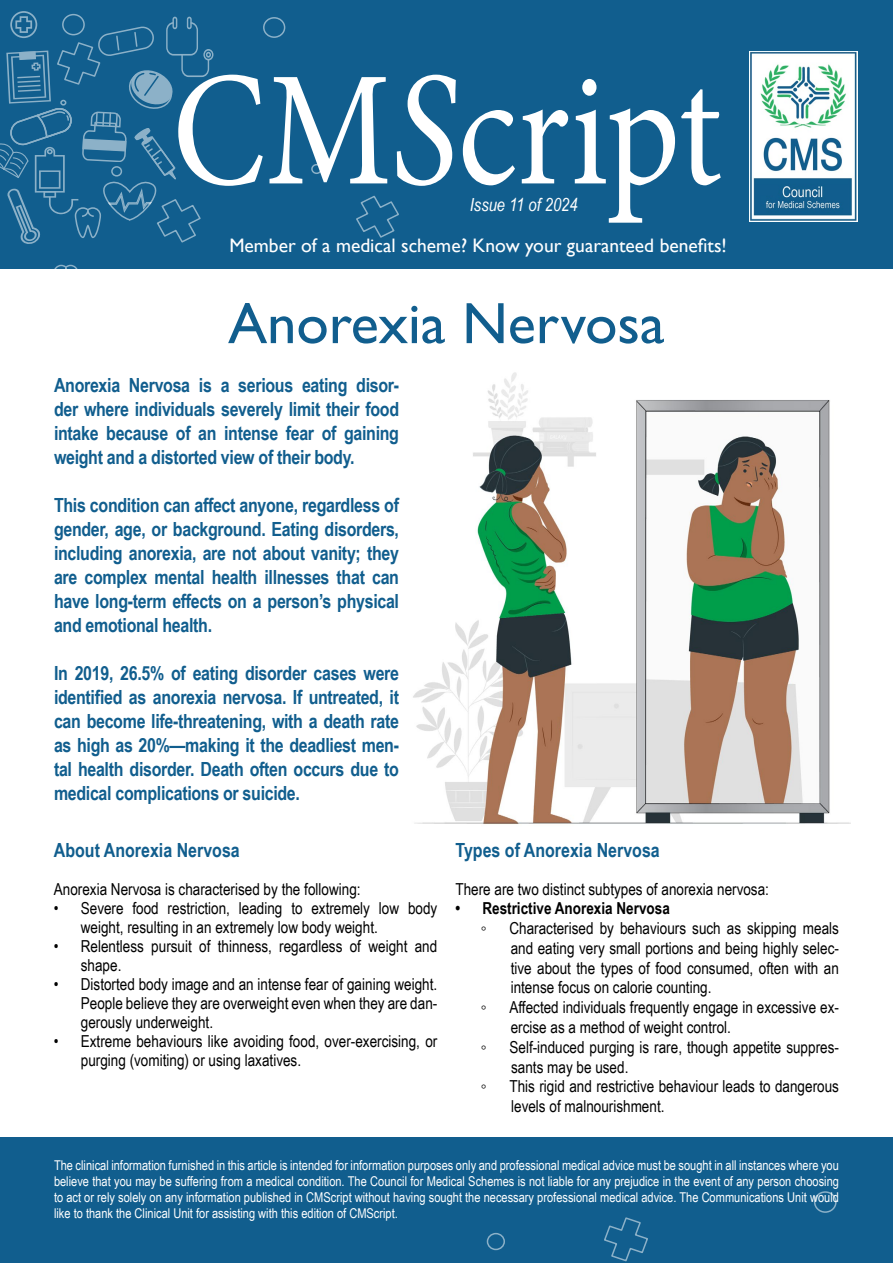
<style>
.page{position:relative;width:893px;height:1263px;background:#fff}
.page>*{position:absolute;margin:0;border:0;box-sizing:border-box;transform-origin:0 0}
.t1{font:163.5px "Minion Pro";color:#fff;scale:.86 1}
.t2{font:58.5px "Gill Sans";color:#115e8e}
.t3{font:700 19.5px/24px "Arial Narrow";letter-spacing:-.015em;color:#115e8e;text-align:justify}
.t4{font:19.5px "Gill Sans";color:#fff}
.t5{font:italic 18px "Arial Narrow";color:#fff}
.t6{font:16.5px/19.8px "Arial Narrow";color:#000}
.t7{font:700 16.5px "Arial Narrow";color:#000}
.t8{font:13.5px/16.2px "Arial Narrow";color:#fff;text-align:justify}
.s1{font-style:italic}
</style>
<div class="page">
<div style="left:0;top:1137px;width:893px;height:126px;background:#115e8e"></div>
<div style="left:0;top:0;width:893px;height:268px;background:#115e8e"></div>
<img style="left:750px;top:52px;width:107px;height:170px">
<svg style="left:202px;top:17px;width:198px;height:252px"></svg>
<svg style="left:0;top:11px;width:213px;height:234px"></svg>
<svg style="left:486px;top:1191px;width:351px;height:71px"></svg>
<svg style="left:53px;top:265px;width:25px;height:4px"></svg>
<img style="left:413px;top:372px;width:437px;height:453px">
<h1 class="t1" style="left:172px;top:22px;width:641px">CM<span class="s1">S</span>cript</h1>
<p class="t5" style="left:470px;top:192px;width:109px">Issue 11 of 2024</p>
<p class="t4" style="left:229px;top:234px;width:499px">Member of a medical scheme? Know your guaranteed benefits!</p>
<h2 class="t2" style="left:228px;top:289px;width:438px">Anorexia Nervosa</h2>
<p class="t3" style="left:54px;top:372px;width:347px">Anorexia Nervosa is a serious eating disor&shy;der where individuals severely limit their food intake because of an intense fear of gaining weight and a distorted view of their body.</p>
<p class="t3" style="left:54px;top:492px;width:347px">This condition can affect anyone, regardless of gender, age, or background. Eating disorders, including anorexia, are not about vanity; they are complex mental health illnesses that can have long-term effects on a person’s physical and emotional health.</p>
<p class="t3" style="left:54px;top:660px;width:347px">In 2019, 26.5% of eating disorder cases were identified as anorexia nervosa. If untreated, it can become life-threatening, with a death rate as high as 20%—making it the deadliest men&shy;tal health disorder. Death often occurs due to medical complications or suicide.</p>
<p class="t3" style="left:54px;top:837px;width:188px">About Anorexia Nervosa</p>
<p class="t6" style="left:54px;top:879px;width:308px">Anorexia Nervosa is characterised by the following:</p>
<p class="t6" style="left:81px;top:898px;width:358px;line-height:19px;text-indent:-27px">• Severe food restriction, leading to extremely low body weight, resulting in an extremely low body weight.</p>
<p class="t6" style="left:81px;top:936px;width:358px;line-height:18.9px;text-indent:-27px">• Relentless pursuit of thinness, regardless of weight and shape.</p>
<p class="t6" style="left:81px;top:974px;width:358px;line-height:19px;text-align:justify;text-indent:-27px">• Distorted body image and an intense fear of gaining weight.<br>People believe they are overweight even when they are dan&shy;gerously underweight.</p>
<p class="t6" style="left:81px;top:1031px;width:358px;line-height:18.9px;text-indent:-27px">• Extreme behaviours like avoiding food, over-exercising, or purging (vomiting) or using laxatives.</p>
<p class="t3" style="left:455px;top:837px;width:206px">Types of Anorexia Nervosa</p>
<p class="t6" style="left:455px;top:879px;width:315px">There are two distinct subtypes of anorexia nervosa:</p>
<p class="t7" style="left:455px;top:896px;width:216px">• Restrictive Anorexia Nervosa</p>
<p class="t6" style="left:481px;top:918px;width:7px">◦</p>
<p class="t6" style="left:509px;top:918px;width:331px;text-align:justify">Characterised by behaviours such as skipping meals and eating very small portions and being highly selec&shy;tive about the types of food consumed, often with an intense focus on calorie counting.</p>
<p class="t6" style="left:481px;top:997px;width:7px">◦</p>
<p class="t6" style="left:509px;top:997px;width:331px">Affected individuals frequently engage in excessive ex&shy;ercise as a method of weight control.</p>
<p class="t6" style="left:481px;top:1036px;width:7px">◦</p>
<p class="t6" style="left:509px;top:1036px;width:331px">Self-induced purging is rare, though appetite suppres&shy;sants may be used.</p>
<p class="t6" style="left:481px;top:1076px;width:7px">◦</p>
<p class="t6" style="left:509px;top:1076px;width:331px">This rigid and restrictive behaviour leads to dangerous levels of malnourishment.</p>
<p class="t8" style="left:54px;top:1156px;width:786px">The clinical information furnished in this article is intended for information purposes only and professional medical advice must be sought in all instances where you believe that you may be suffering from a medical condition. The Council for Medical Schemes is not liable for any prejudice in the event of any person choosing to act or rely solely on any information published in CMScript without having sought the necessary professional medical advice. The Communications Unit would like to thank the Clinical Unit for assisting with this edition of CMScript.</p>
</div>
